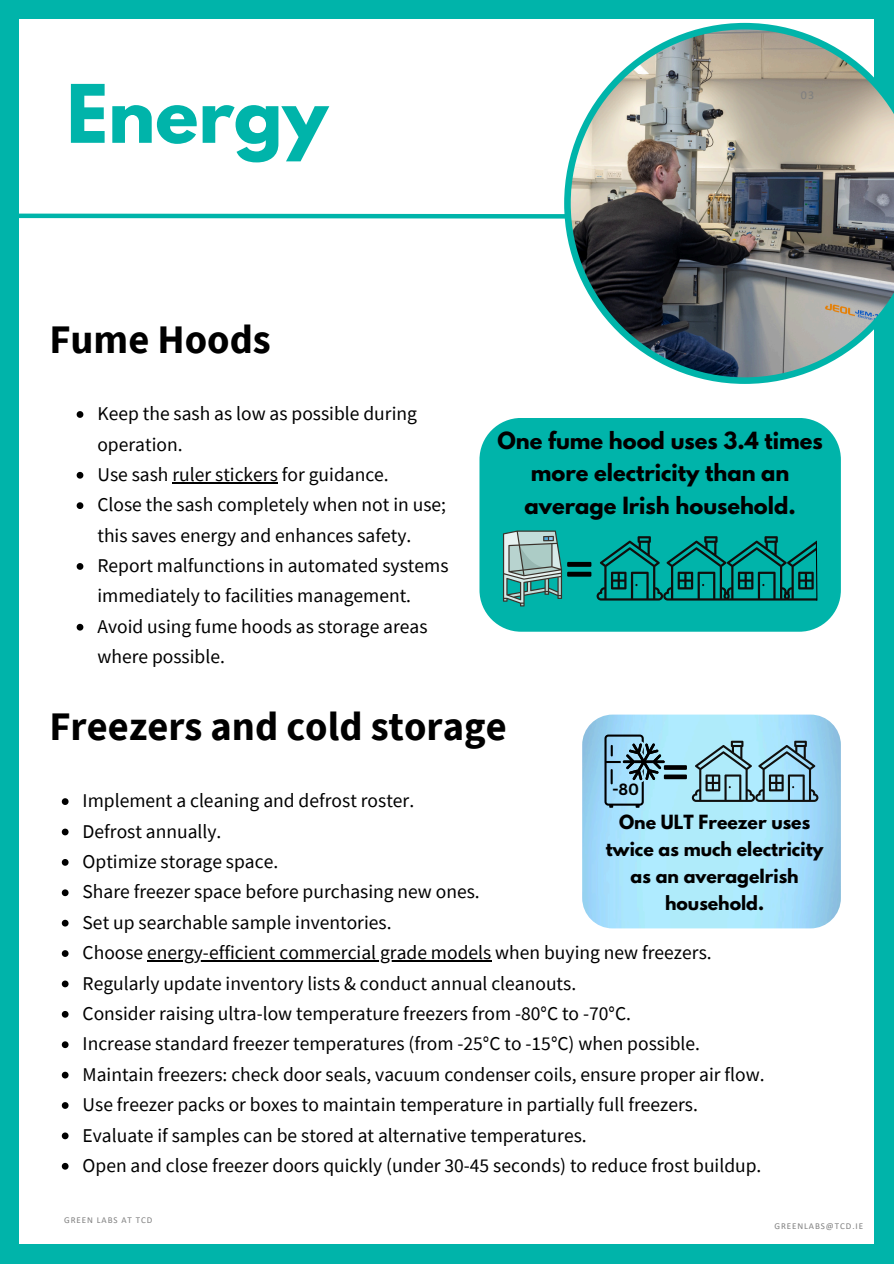
<style>
.page{position:relative;width:894px;height:1264px;background:#fff}
.page>*{position:absolute;margin:0;border:0;box-sizing:border-box;transform-origin:0 0}
.t1{font:700 71.4px "League Spartan";color:#00b4aa}
.t2{font:700 40.5px "Source Sans Pro";color:#000}
.t3{font:700 21px/32.7px "League Spartan";color:#000;text-align:center}
.t4{font:19.5px/30.3px "Source Sans Pro";color:#000}
.t5{font:700 17.25px/27px "League Spartan";color:#000;text-align:center}
.t6{font:700 15.9px "Canva Sans";color:#000}
.t7{font:12px "Calibri";color:#7f7f7f}
.t8{font:9px "Calibri";letter-spacing:.1em;color:#7f7f7f}
</style>
<div class="page">
<div style="left:0;top:0;width:893px;height:1263px;background:#00b4aa"></div>
<div style="left:19px;top:19px;width:854px;height:1224px;background:#fff"></div>
<svg style="left:62px;top:798px;width:7px;height:7px"></svg>
<svg style="left:62px;top:828px;width:7px;height:7px"></svg>
<svg style="left:62px;top:859px;width:7px;height:6px"></svg>
<svg style="left:62px;top:889px;width:7px;height:7px"></svg>
<svg style="left:62px;top:919px;width:7px;height:7px"></svg>
<svg style="left:62px;top:950px;width:7px;height:6px"></svg>
<hr style="left:147px;top:960px;width:344px;height:1px;background:#000">
<svg style="left:62px;top:980px;width:7px;height:7px"></svg>
<svg style="left:62px;top:1011px;width:7px;height:6px"></svg>
<svg style="left:62px;top:1041px;width:7px;height:7px"></svg>
<svg style="left:62px;top:1071px;width:7px;height:7px"></svg>
<svg style="left:62px;top:1102px;width:7px;height:6px"></svg>
<svg style="left:62px;top:1132px;width:7px;height:7px"></svg>
<svg style="left:62px;top:1162px;width:7px;height:7px"></svg>
<svg style="left:19px;top:213px;width:545px;height:6px;background:#3fc6bf"></svg>
<svg style="left:77px;top:411px;width:6px;height:7px"></svg>
<svg style="left:77px;top:472px;width:6px;height:6px"></svg>
<hr style="left:172px;top:482px;width:106px;height:1px;background:#000">
<svg style="left:77px;top:502px;width:6px;height:7px"></svg>
<svg style="left:77px;top:563px;width:6px;height:7px"></svg>
<svg style="left:77px;top:624px;width:6px;height:6px"></svg>
<img style="left:564px;top:23px;width:329px;height:361px">
<img style="left:582px;top:714px;width:258px;height:214px;border-radius:30px">
<svg style="left:663px;top:765px;width:23px;height:4px"></svg>
<div style="left:663px;top:774px;width:23px;height:5px;background:#000"></div>
<svg style="left:604px;top:734px;width:60px;height:73px;background:#7eabbf"></svg>
<svg style="left:691px;top:740px;width:127px;height:62px;background:#84b0c0"></svg>
<div style="left:479px;top:418px;width:361px;height:213px;background:#00b4aa;border-radius:42px"></div>
<div style="left:567px;top:562px;width:24px;height:5px;background:#000"></div>
<div style="left:567px;top:571px;width:24px;height:5px;background:#000"></div>
<svg style="left:503px;top:530px;width:59px;height:76px"></svg>
<svg style="left:596px;top:536px;width:221px;height:65px"></svg>
<h5 class="t1" style="left:67px;top:78px;width:263px">Energy</h5>
<p class="t7" style="left:800px;top:90px;width:15px">03</p>
<p class="t2" style="left:49px;top:313px;width:223px">Fume Hoods</p>
<p class="t4" style="left:97px;top:398px;width:321px">Keep the sash as low as possible during operation.</p>
<p class="t4" style="left:97px;top:459px;width:293px">Use sash ruler stickers for guidance.</p>
<p class="t4" style="left:97px;top:489px;width:350px">Close the sash completely when not in use; this saves energy and enhances safety.</p>
<p class="t4" style="left:97px;top:550px;width:352px">Report malfunctions in automated systems immediately to facilities management.</p>
<h5 class="t4" style="left:97px;top:610px;width:331px">Avoid using fume hoods as storage areas where possible.</h5>
<p class="t3" style="left:497px;top:426px;width:327px">One fume hood uses 3.4 times more electricity than an average Irish household.</p>
<p class="t2" style="left:49px;top:700px;width:458px">Freezers and cold storage</p>
<p class="t6" style="left:612px;top:778px;width:28px">-80</p>
<p class="t5" style="left:605px;top:810px;width:219px">One ULT Freezer uses twice as much electricity as an averageIrish household.</p>
<h1 class="t4" style="left:83px;top:785px;width:333px">Implement a cleaning and defrost roster.</h1>
<p class="t4" style="left:83px;top:815px;width:140px">Defrost annually.</p>
<p class="t4" style="left:83px;top:845px;width:197px">Optimize storage space.</p>
<p class="t4" style="left:83px;top:876px;width:398px">Share freezer space before purchasing new ones.</p>
<p class="t4" style="left:83px;top:906px;width:310px">Set up searchable sample inventories.</p>
<p class="t4" style="left:83px;top:937px;width:630px">Choose energy-efficient commercial grade models when buying new freezers.</p>
<p class="t4" style="left:83px;top:967px;width:495px">Regularly update inventory lists &amp; conduct annual cleanouts.</p>
<h3 class="t4" style="left:83px;top:997px;width:549px">Consider raising ultra-low temperature freezers from -80°C to -70°C.</h3>
<p class="t4" style="left:83px;top:1028px;width:619px">Increase standard freezer temperatures (from -25°C to -15°C) when possible.</p>
<p class="t4" style="left:83px;top:1058px;width:683px">Maintain freezers: check door seals, vacuum condenser coils, ensure proper air flow.</p>
<p class="t4" style="left:83px;top:1088px;width:616px">Use freezer packs or boxes to maintain temperature in partially full freezers.</p>
<p class="t4" style="left:83px;top:1119px;width:505px">Evaluate if samples can be stored at alternative temperatures.</p>
<p class="t4" style="left:83px;top:1149px;width:680px">Open and close freezer doors quickly (under 30-45 seconds) to reduce frost buildup.</p>
<p class="t8" style="left:64px;top:1216px;width:90px">GREEN LABS AT TCD</p>
<p class="t8" style="left:774px;top:1221px;width:90px">GREENLABS@TCD.IE</p>
</div>
